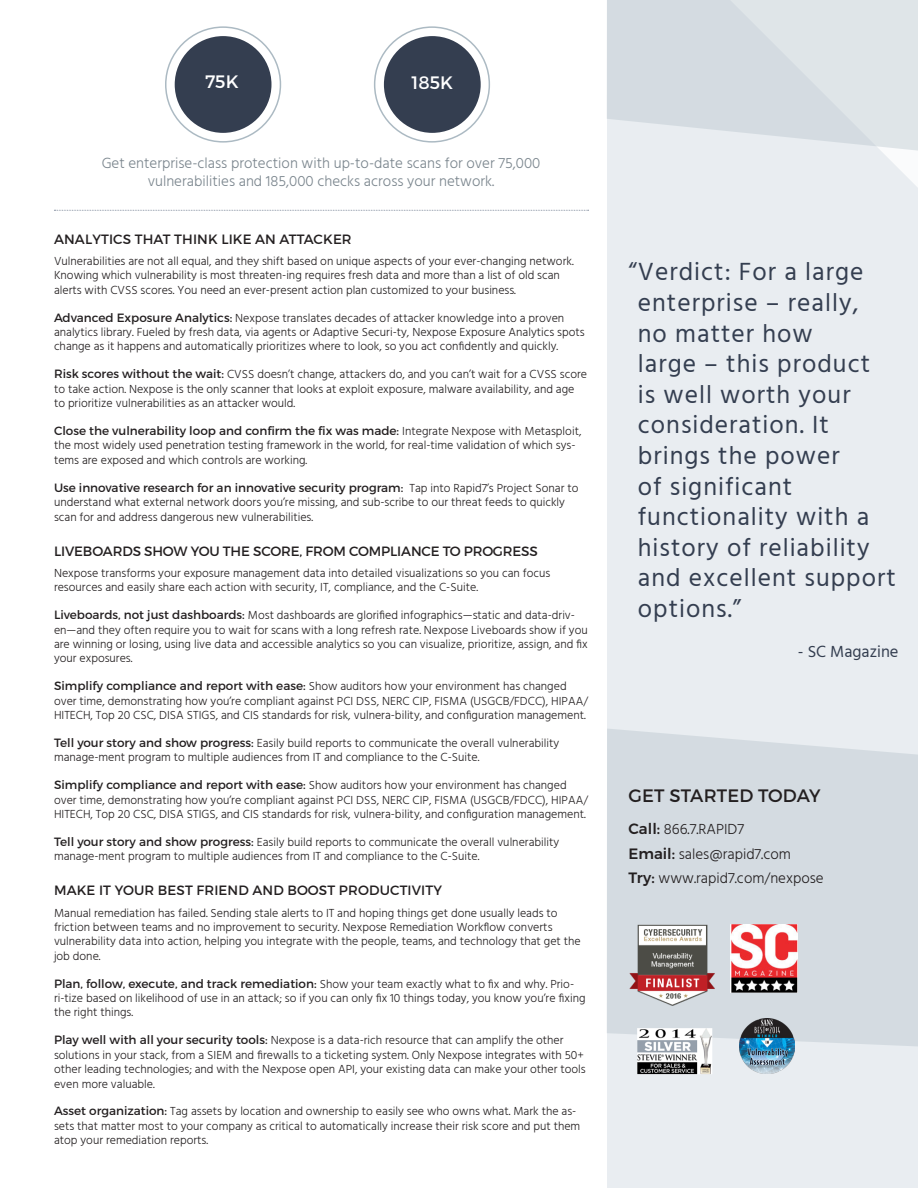
<style>
.page{position:relative;width:918px;height:1188px;background:#fff}
.page>*{position:absolute;margin:0;border:0;box-sizing:border-box;transform-origin:0 0}
.Pull_Quote{font:25.5px/30.6px "Hind";letter-spacing:.04em;color:#343e50}
.Section_Title{font:18px "Montserrat";letter-spacing:.01em;color:#231f20}
.Section_Title-2{font:18px "Montserrat";color:#fff}
.Pull_Quote_Attributi{font:16.5px "Hind";color:#343e50}
.t1{font:300 15px/18px "Hind";color:#7a858d;text-align:center}
.t2{font:300 15px "Hind";color:#231f20}
.Section_Title-3{font:13.5px "Montserrat";letter-spacing:.01em;color:#231f20}
.Section_Title-4{font:13.5px "Montserrat";letter-spacing:-.01em;color:#231f20}
.Subhead-SM{font:300 12px/14.4px "Hind";color:#231f20}
.Subhead{font:300 12px/14.4px "Hind";color:#231f20}
.s1{font-family:"Montserrat";font-weight:400}
.s2{font-family:"Montserrat";font-weight:500}
</style>
<div class="page">
<div style="left:607px;top:0;width:311px;height:1188px;background:#e9edf1"></div>
<svg style="left:607px;top:0;width:311px;height:170px"></svg>
<svg style="left:607px;top:729px;width:311px;height:325px;background:#d5dce2"></svg>
<div style="left:175px;top:36px;width:96px;height:97px;background:#343e50;border-radius:50%"></div>
<div style="left:384px;top:36px;width:97px;height:97px;background:#343e50;border-radius:50%"></div>
<svg style="left:54px;top:210px;width:535px;height:1px"></svg>
<div style="left:165px;top:26px;width:116px;height:117px;border:2px solid #acbac3;border-radius:50%"></div>
<div style="left:374px;top:26px;width:116px;height:117px;border:2px solid #acbac3;border-radius:50%"></div>
<img style="left:629px;top:921px;width:87px;height:88px">
<img style="left:634px;top:1020px;width:81px;height:55px">
<img style="left:730px;top:925px;width:67px;height:68px">
<img style="left:739px;top:1019px;width:55px;height:55px">
<p class="Section_Title-2" style="left:205px;top:71px;width:35px">75K</p>
<p class="Section_Title-2" style="left:411px;top:72px;width:43px">185K</p>
<p class="t1" style="left:102px;top:155px;width:440px">Get enterprise-class protection with up-to-date scans for over 75,000 vulnerabilities and 185,000 checks across your network.</p>
<p class="Section_Title-3" style="left:54px;top:231px;width:299px">ANALYTICS THAT THINK LIKE AN ATTACKER</p>
<p class="Subhead-SM" style="left:54px;top:255px;width:521px">Vulnerabilities are not all equal, and they shift based on unique aspects of your ever-changing network.<br>Knowing which vulnerability is most threaten-ing requires fresh data and more than a list of old scan alerts with CVSS scores. You need an ever-present action plan customized to your business.</p>
<p class="Subhead" style="left:54px;top:311px;width:532px"><span class="s1">Advanced Exposure Analytics:</span> Nexpose translates decades of attacker knowledge into a proven analytics library. Fueled by fresh data, via agents or Adaptive Securi-ty, Nexpose Exposure Analytics spots change as it happens and automatically prioritizes where to look, so you act confidently and quickly.</p>
<p class="Subhead" style="left:54px;top:368px;width:535px"><span class="s1">Risk scores without the wait:</span> CVSS doesn’t change, attackers do, and you can’t wait for a CVSS score to take action. Nexpose is the only scanner that looks at exploit exposure, malware availability, and age to prioritize vulnerabilities as an attacker would.</p>
<p class="Subhead" style="left:54px;top:425px;width:529px"><span class="s1">Close the vulnerability loop and confirm the fix was made:</span> Integrate Nexpose with Metasploit, the most widely used penetration testing framework in the world, for real-time validation of which sys&shy;tems are exposed and which controls are working.</p>
<p class="Subhead" style="left:54px;top:481px;width:526px"><span class="s1">Use innovative research for an innovative security program:</span> Tap into Rapid7’s Project Sonar to understand what external network doors you’re missing, and sub-scribe to our threat feeds to quickly scan for and address dangerous new vulnerabilities.</p>
<p class="Section_Title-4" style="left:54px;top:543px;width:485px">LIVEBOARDS SHOW YOU THE SCORE, FROM COMPLIANCE TO PROGRESS</p>
<p class="Subhead-SM" style="left:54px;top:566px;width:498px">Nexpose transforms your exposure management data into detailed visualizations so you can focus resources and easily share each action with security, IT, compliance, and the C-Suite.</p>
<p class="Subhead-SM" style="left:54px;top:609px;width:535px"><span class="s1">Liveboards, not just dashboards:</span> Most dashboards are glorified infographics—static and data-driv&shy;en—and they often require you to wait for scans with a long refresh rate. Nexpose Liveboards show if you are winning or losing, using live data and accessible analytics so you can visualize, prioritize, assign, and fix your exposures.</p>
<p class="Subhead-SM" style="left:54px;top:680px;width:536px"><span class="s1">Simplify compliance and report with ease:</span> Show auditors how your environment has changed over time, demonstrating how you’re compliant against PCI DSS, NERC CIP, FISMA (USGCB/FDCC), HIPAA/<br>HITECH, Top 20 CSC, DISA STIGS, and CIS standards for risk, vulnera-bility, and configuration management.</p>
<p class="Subhead-SM" style="left:54px;top:737px;width:507px"><span class="s1">Tell your story and show progress:</span> Easily build reports to communicate the overall vulnerability manage-ment program to multiple audiences from IT and compliance to the C-Suite.</p>
<p class="Subhead-SM" style="left:54px;top:779px;width:536px"><span class="s1">Simplify compliance and report with ease:</span> Show auditors how your environment has changed over time, demonstrating how you’re compliant against PCI DSS, NERC CIP, FISMA (USGCB/FDCC), HIPAA/<br>HITECH, Top 20 CSC, DISA STIGS, and CIS standards for risk, vulnera-bility, and configuration management.</p>
<p class="Subhead-SM" style="left:54px;top:836px;width:507px"><span class="s1">Tell your story and show progress:</span> Easily build reports to communicate the overall vulnerability manage-ment program to multiple audiences from IT and compliance to the C-Suite.</p>
<p class="Section_Title-3" style="left:54px;top:882px;width:389px">MAKE IT YOUR BEST FRIEND AND BOOST PRODUCTIVITY</p>
<p class="Subhead-SM" style="left:54px;top:906px;width:528px">Manual remediation has failed. Sending stale alerts to IT and hoping things get done usually leads to friction between teams and no improvement to security. Nexpose Remediation Workflow converts vulnerability data into action, helping you integrate with the people, teams, and technology that get the job done.</p>
<p class="Subhead-SM" style="left:54px;top:977px;width:533px"><span class="s1">Plan, follow, execute, and track remediation:</span> Show your team exactly what to fix and why. Prio&shy;ri-tize based on likelihood of use in an attack; so if you can only fix 10 things today, you know you’re fixing the right things.</p>
<p class="Subhead-SM" style="left:54px;top:1034px;width:533px"><span class="s1">Play well with all your security tools:</span> Nexpose is a data-rich resource that can amplify the other solutions in your stack, from a SIEM and firewalls to a ticketing system. Only Nexpose integrates with 50+ other leading technologies; and with the Nexpose open API, your existing data can make your other tools even more valuable.</p>
<p class="Subhead-SM" style="left:54px;top:1105px;width:528px"><span class="s1">Asset organization:</span> Tag assets by location and ownership to easily see who owns what. Mark the as&shy;sets that matter most to your company as critical to automatically increase their risk score and put them atop your remediation reports.</p>
<p class="Pull_Quote" style="left:638px;top:258px;width:260px;text-indent:-9px">“Verdict: For a large enterprise – really,<br>no matter how<br>large – this product<br>is well worth your consideration. It brings the power<br>of significant functionality with a history of reliability and excellent support options.”</p>
<p class="Pull_Quote_Attributi" style="left:798px;top:641px;width:102px">- SC Magazine</p>
<p class="Section_Title" style="left:629px;top:785px;width:194px">GET STARTED TODAY</p>
<p class="t2" style="left:629px;top:819px;width:117px"><span class="s2">Call:</span> 866.7.RAPID7</p>
<p class="t2" style="left:629px;top:844px;width:164px"><span class="s2">Email:</span> sales@rapid7.com</p>
<p class="t2" style="left:629px;top:868px;width:197px"><span class="s2">Try:</span> www.rapid7.com/nexpose</p>
</div>
